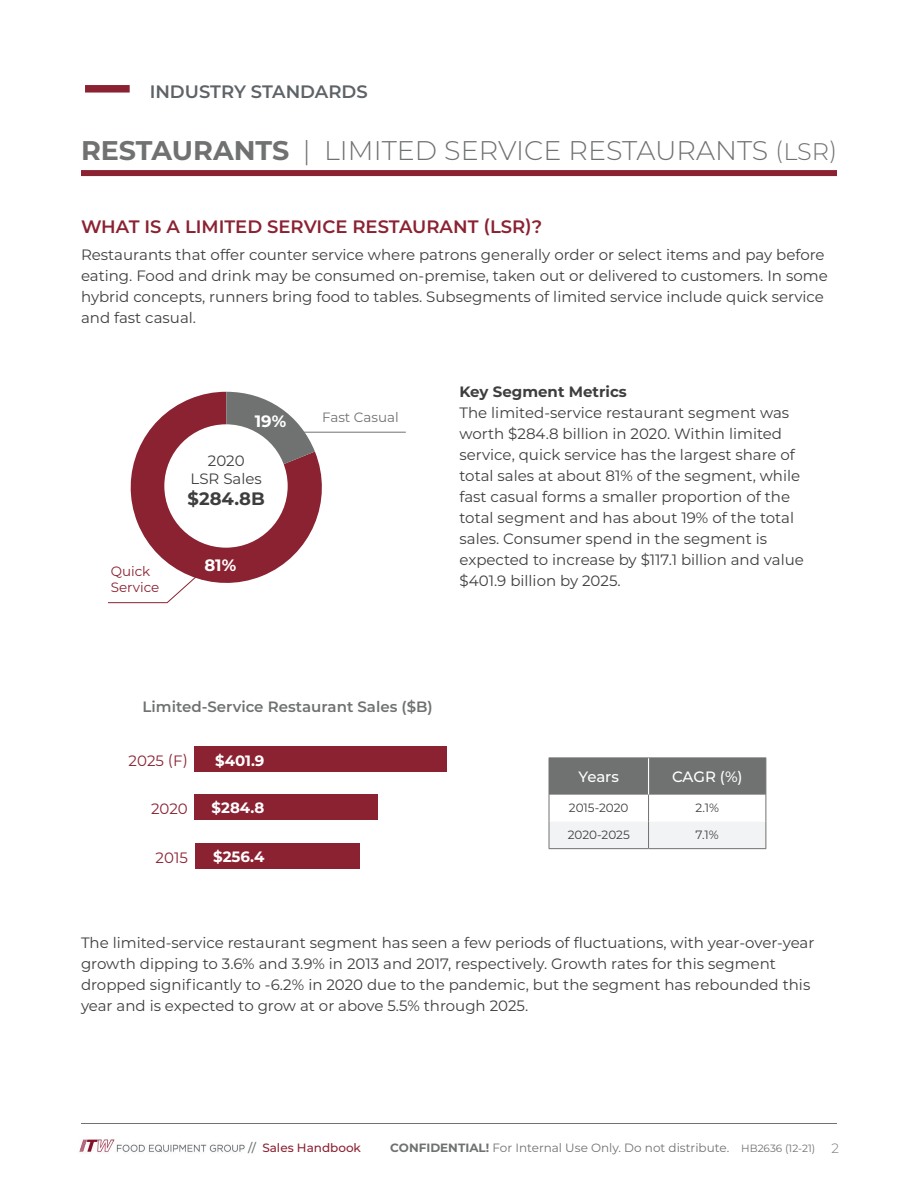
<style>
.page{position:relative;width:918px;height:1188px;background:#fff}
.page>*{position:absolute;margin:0;border:0;box-sizing:border-box;transform-origin:0 0}
.t1{font:300 27px "Montserrat";color:#707271}
.t2{font:600 18px "Montserrat";color:#8b2232}
.t3{font:600 18px "Montserrat";color:#5e6367}
.t4{font:700 18px "Montserrat";color:#3e3e3f}
.t5{font:700 16.5px "Montserrat";color:#fff}
.t6{font:15px/21px "Montserrat";color:#3e3e3f}
.t7{font:600 15px "Montserrat";color:#707271}
.t8{font:700 15px "Montserrat";color:#fff}
.t9{font:700 15px "Montserrat";color:#3e3e3f}
.t10{font:15px "Montserrat";color:#8b2232}
.t11{font:500 15px "Montserrat";letter-spacing:-.01em;color:#fff}
.t12{font:13.5px/16.2px "Montserrat";color:#8b2232}
.t13{font:13.5px "Montserrat";color:#707271}
.t14{font:12px "Montserrat";color:#707271}
.t15{font:12px "Montserrat";letter-spacing:-.005em;color:#3e3e3f}
.t16{font:500 12px "Montserrat";color:#8b2232}
.s1{font-weight:700}
.s2{font-size:24px}
.s3{color:#707271}
.s4{font-size:10.5px}
.s5{font-weight:300;font-size:13.5px;color:#7b7c7b}
</style>
<div class="page">
<div style="left:85px;top:85px;width:45px;height:8px;background:#8b2232"></div>
<hr style="left:81px;top:1123px;width:756px;height:1px;background:#707271">
<div style="left:81px;top:170px;width:756px;height:6px;background:#8b2232"></div>
<img style="left:79px;top:1139px;width:166px;height:13px">
<div style="left:195px;top:746px;width:252px;height:26px;background:#8b2232"></div>
<div style="left:195px;top:794px;width:183px;height:26px;background:#8b2232"></div>
<div style="left:195px;top:843px;width:165px;height:26px;background:#8b2232"></div>
<svg style="left:549px;top:758px;width:218px;height:91px"></svg>
<svg style="left:130px;top:392px;width:205px;height:191px;fill:#8b2232"></svg>
<svg style="left:226px;top:392px;width:89px;height:95px"></svg>
<div style="left:164px;top:424px;width:124px;height:124px;background:#fff;border-radius:50%"></div>
<hr style="left:285px;top:432px;width:121px;height:1px;background:#707271">
<svg style="left:108px;top:572px;width:93px;height:31px"></svg>
<p class="t3" style="left:150px;top:79px;width:220px">INDUSTRY STANDARDS</p>
<h1 class="t1" style="left:81px;top:132px;width:758px"><span class="s1">RESTAURANTS</span> | LIMITED SERVICE RESTAURANTS <span class="s2">(LSR)</span></h1>
<p class="t2" style="left:81px;top:214px;width:463px">WHAT IS A LIMITED SERVICE RESTAURANT (LSR)?</p>
<p class="t6" style="left:81px;top:244px;width:748px">Restaurants that offer counter service where patrons generally order or select items and pay before eating. Food and drink may be consumed on-premise, taken out or delivered to customers. In some hybrid concepts, runners bring food to tables. Subsegments of limited service include quick service and fast casual.</p>
<p class="t12" style="left:111px;top:563px;width:50px">Quick<br>Service</p>
<p class="t5" style="left:255px;top:409px;width:33px">19%</p>
<p class="t6" style="left:191px;top:451px;width:73px;line-height:18px;text-align:center">2020<br>LSR Sales</p>
<p class="t4" style="left:188px;top:486px;width:79px">$284.8B</p>
<p class="t5" style="left:204px;top:553px;width:33px">81%</p>
<p class="t13" style="left:322px;top:408px;width:78px">Fast Casual</p>
<p class="t9" style="left:460px;top:381px;width:169px">Key Segment Metrics</p>
<p class="t6" style="left:460px;top:401px;width:346px">The limited-service restaurant segment was worth $284.8 billion in 2020. Within limited service, quick service has the largest share of total sales at about 81% of the segment, while fast casual forms a smaller proportion of the total segment and has about 19% of the total sales. Consumer spend in the segment is expected to increase by $117.1 billion and value $401.9 billion by 2025.</p>
<p class="t7" style="left:143px;top:696px;width:292px">Limited-Service Restaurant Sales ($B)</p>
<p class="t10" style="left:129px;top:750px;width:61px">2025 (F)</p>
<p class="t8" style="left:215px;top:749px;width:51px">$401.9</p>
<p class="t8" style="left:212px;top:797px;width:54px">$284.8</p>
<p class="t8" style="left:213px;top:846px;width:53px">$256.4</p>
<p class="t10" style="left:151px;top:798px;width:38px">2020</p>
<p class="t10" style="left:156px;top:848px;width:34px">2015</p>
<p class="t11" style="left:579px;top:766px;width:42px">Years</p>
<p class="t11" style="left:672px;top:766px;width:72px">CAGR (%)</p>
<p class="t15" style="left:569px;top:800px;width:61px">2015-2020</p>
<p class="t15" style="left:695px;top:800px;width:25px">2.1%</p>
<p class="t15" style="left:568px;top:827px;width:64px">2020-2025</p>
<p class="t15" style="left:696px;top:827px;width:25px">7.1%</p>
<p class="t6" style="left:81px;top:931px;width:735px">The limited-service restaurant segment has seen a few periods of fluctuations, with year-over-year growth dipping to 3.6% and 3.9% in 2013 and 2017, respectively. Growth rates for this segment dropped significantly to -6.2% in 2020 due to the pandemic, but the segment has rebounded this year and is expected to grow at or above 5.5% through 2025.</p>
<p class="t16" style="left:248px;top:1139px;width:114px"><span class="s3">//</span> Sales Handbook</p>
<p class="t14" style="left:390px;top:1140px;width:450px"><span class="s1">CONFIDENTIAL!</span> For Internal Use Only. Do not distribute. <span class="s4">HB2636 (12-21)</span> <span class="s5">2</span></p>
</div>
